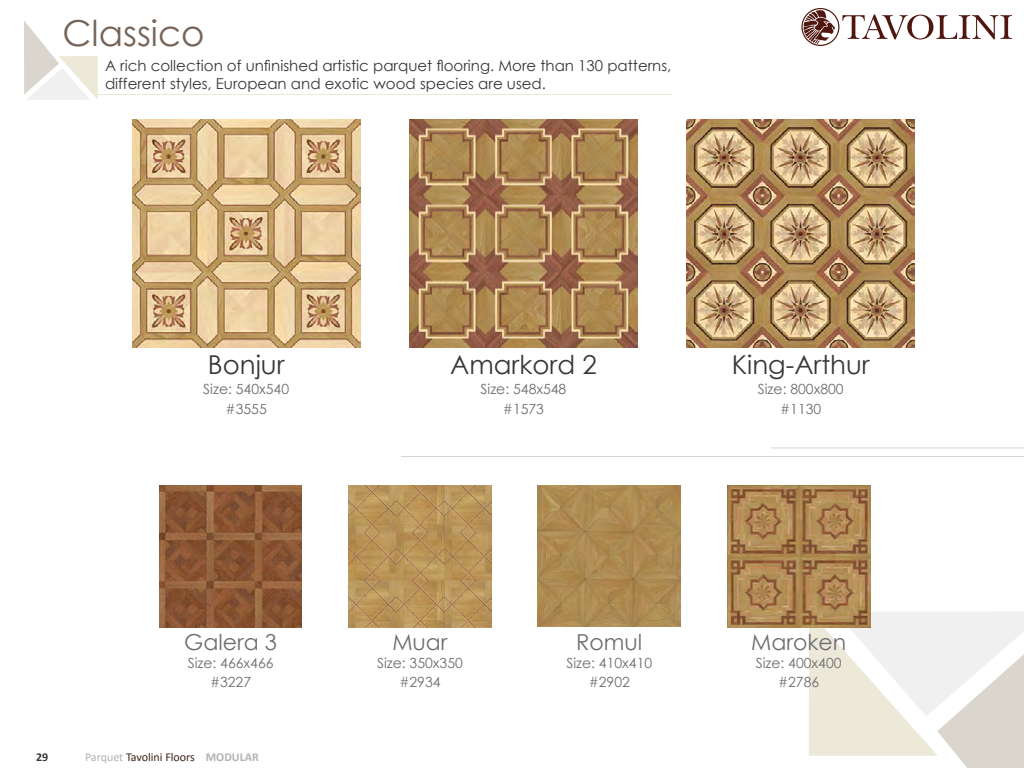
<style>
.page{position:relative;width:1024px;height:768px;background:#fff}
.page>*{position:absolute;margin:0;border:0;box-sizing:border-box;transform-origin:0 0}
.t1{font:35.8px "Century Gothic";color:#766458}
.t2{font:26px "Century Gothic";color:#373737}
.t3{font:22px "Century Gothic";color:#6e6e70}
.t4{font:15px/18px "Century Gothic";color:#373737}
.t5{font:14px "Century Gothic";color:#6e6e70}
.t6{font:12px "Calibri";color:#3b2416}
.t7{font:700 12px "Calibri";color:#373737}
.s1{color:#b0b3b5}
.s2{font-weight:700;color:#b0b3b5}
</style>
<div class="page">
<svg style="left:24px;top:21px;width:74px;height:79px"></svg>
<svg style="left:809px;top:611px;width:215px;height:157px"></svg>
<img style="left:409px;top:119px;width:229px;height:229px">
<img style="left:687px;top:119px;width:228px;height:229px">
<img style="left:132px;top:119px;width:228px;height:229px">
<img style="left:349px;top:485px;width:142px;height:143px">
<img style="left:538px;top:485px;width:143px;height:142px">
<img style="left:159px;top:485px;width:143px;height:143px">
<img style="left:727px;top:485px;width:143px;height:143px">
<hr style="left:401px;top:456px;width:623px;height:1px;background:#dad6ce">
<hr style="left:771px;top:447px;width:253px;height:1px;background:#dad6ce">
<hr style="left:97px;top:94px;width:575px;height:1px;background:#ede9d9">
<svg style="left:801px;top:8px;width:211px;height:38px"></svg>
<h1 class="t1" style="left:63px;top:8px;width:144px">Classico</h1>
<p class="t4" style="left:105px;top:57px;width:568px">A rich collection of unfinished artistic parquet flooring. More than 130 patterns, different styles, European and exotic wood species are used.</p>
<h2 class="t2" style="left:208px;top:347px;width:78px">Bonjur</h2>
<h2 class="t2" style="left:450px;top:347px;width:148px">Amarkord 2</h2>
<h2 class="t2" style="left:732px;top:347px;width:139px">King-Arthur</h2>
<p class="t5" style="left:203px;top:380px;width:87px">Size: 540x540</p>
<p class="t5" style="left:481px;top:380px;width:87px">Size: 548x548</p>
<p class="t5" style="left:758px;top:380px;width:87px">Size: 800x800</p>
<p class="t5" style="left:226px;top:399px;width:43px">#3555</p>
<p class="t5" style="left:503px;top:399px;width:43px">#1573</p>
<p class="t5" style="left:780px;top:399px;width:43px">#1130</p>
<h3 class="t3" style="left:184px;top:626px;width:94px">Galera 3</h3>
<h3 class="t3" style="left:392px;top:626px;width:57px">Muar</h3>
<h3 class="t3" style="left:576px;top:626px;width:68px">Romul</h3>
<h3 class="t3" style="left:751px;top:626px;width:97px">Maroken</h3>
<p class="t5" style="left:188px;top:653px;width:87px">Size: 466x466</p>
<p class="t5" style="left:377px;top:653px;width:87px">Size: 350x350</p>
<p class="t5" style="left:566px;top:653px;width:87px">Size: 410x410</p>
<p class="t5" style="left:756px;top:653px;width:87px">Size: 400x400</p>
<p class="t5" style="left:210px;top:672px;width:43px">#3227</p>
<p class="t5" style="left:399px;top:672px;width:43px">#2934</p>
<p class="t5" style="left:589px;top:672px;width:43px">#2902</p>
<p class="t5" style="left:778px;top:672px;width:43px">#2786</p>
<p class="t7" style="left:36px;top:749px;width:14px">29</p>
<p class="t6" style="left:85px;top:749px;width:175px"><span class="s1">Parquet</span> Tavolini Floors <span class="s2">MODULAR</span></p>
</div>
